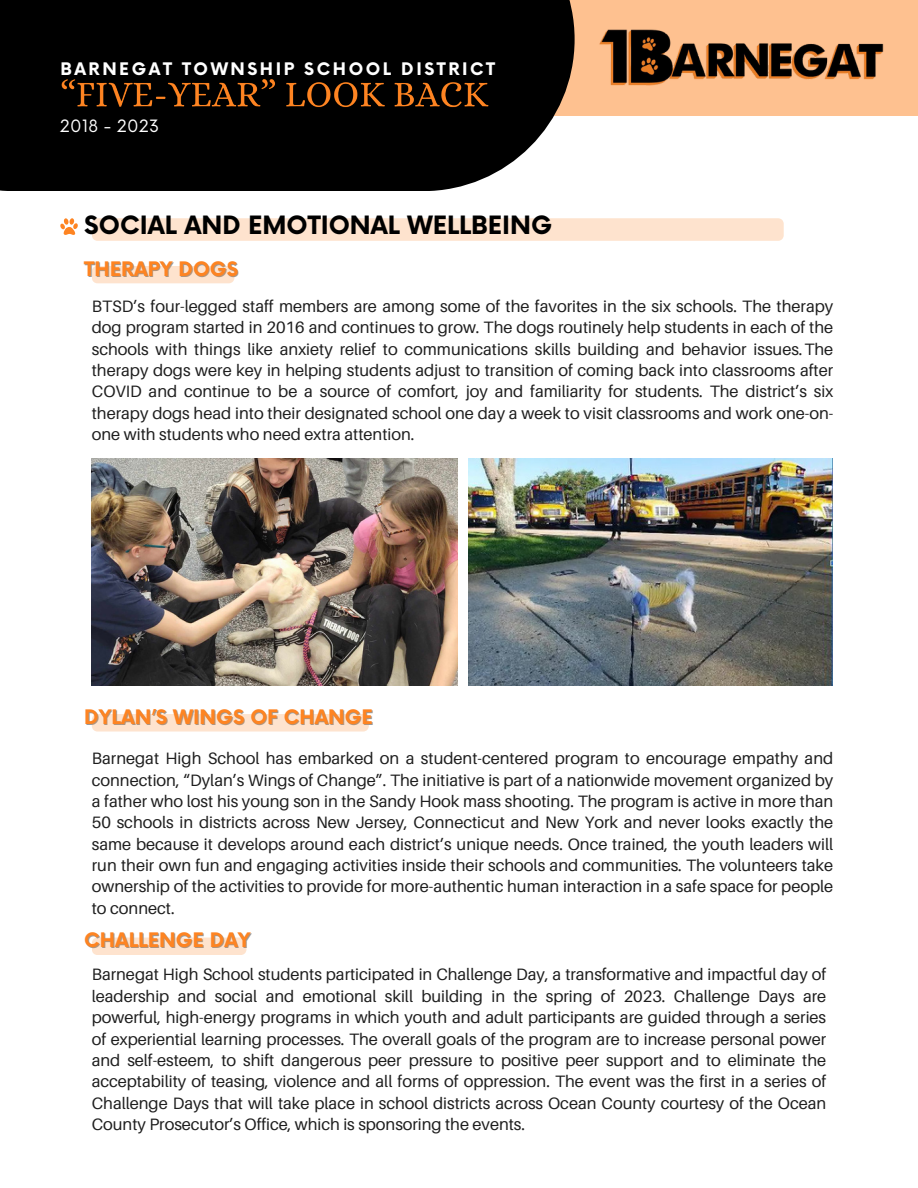
<style>
.page{position:relative;width:918px;height:1188px;background:#fff}
.page>*{position:absolute;margin:0;border:0;box-sizing:border-box;transform-origin:0 0}
.t1{font:700 24.6px "Now";color:#000}
.t2{font:700 19.5px "Now";color:#fe8422}
.t3{font:700 16.95px "Now";letter-spacing:.15em;color:#fff}
.t4{font:16.5px/21.3px "Aileron";color:#1e1e1e;text-align:justify}
.t5{font:16.5px "Now";letter-spacing:.015em;color:#fff}
</style>
<div class="page">
<img style="left:469px;top:459px;width:364px;height:227px">
<img style="left:92px;top:459px;width:365px;height:227px">
<div style="left:0;top:0;width:918px;height:116px;background:#fec190"></div>
<div style="left:0;top:0;width:575px;height:191px;background:#000"></div>
<img style="left:599px;top:29px;width:285px;height:57px">
<svg style="left:92px;top:218px;width:692px;height:23px;background:#fee3cf"></svg>
<svg style="left:60px;top:218px;width:18px;height:17px"></svg>
<div style="left:92px;top:266px;width:142px;height:17px;background:#fee3ce"></div>
<div style="left:92px;top:714px;width:277px;height:18px;background:#fee3ce"></div>
<div style="left:92px;top:938px;width:154px;height:17px;background:#fee3ce"></div>
<img style="left:61px;top:79px;width:428px;height:29px">
<p class="t3" style="left:60px;top:60px;width:436px">BARNEGAT TOWNSHIP SCHOOL DISTRICT</p>
<p class="t5" style="left:60px;top:117px;width:101px">2018 - 2023</p>
<p class="t1" style="left:84px;top:212px;width:470px">SOCIAL AND EMOTIONAL WELLBEING</p>
<p class="t2" style="left:84px;top:259px;width:155px">THERAPY DOGS</p>
<p class="t4" style="left:92px;top:295px;width:743px">BTSD’s four-legged staff members are among some of the favorites in the six schools. The therapy dog program started in 2016 and continues to grow. The dogs routinely help students in each of the schools with things like anxiety relief to communications skills building and behavior issues.The therapy dogs were key in helping students adjust to transition of coming back into classrooms after COVID and continue to be a source of comfort, joy and familiarity for students. The district’s six therapy dogs head into their designated school one day a week to visit classrooms and work one-on&shy;one with students who need extra attention.</p>
<p class="t2" style="left:84px;top:707px;width:290px">DYLAN’S WINGS OF CHANGE</p>
<p class="t4" style="left:92px;top:747px;width:743px">Barnegat High School has embarked on a student-centered program to encourage empathy and connection, “Dylan’s Wings of Change”. The initiative is part of a nationwide movement organized by a father who lost his young son in the Sandy Hook mass shooting. The program is active in more than 50 schools in districts across New Jersey, Connecticut and New York and never looks exactly the same because it develops around each district’s unique needs. Once trained, the youth leaders will run their own fun and engaging activities inside their schools and communities. The volunteers take ownership of the activities to provide for more-authentic human interaction in a safe space for people to connect.</p>
<p class="t2" style="left:84px;top:930px;width:168px">CHALLENGE DAY</p>
<p class="t4" style="left:92px;top:964px;width:736px">Barnegat High School students participated in Challenge Day, a transformative and impactful day of leadership and social and emotional skill building in the spring of 2023. Challenge Days are powerful, high-energy programs in which youth and adult participants are guided through a series of experiential learning processes. The overall goals of the program are to increase personal power and self-esteem, to shift dangerous peer pressure to positive peer support and to eliminate the acceptability of teasing, violence and all forms of oppression. The event was the first in a series of Challenge Days that will take place in school districts across Ocean County courtesy of the Ocean County Prosecutor’s Office, which is sponsoring the events.</p>
</div>
